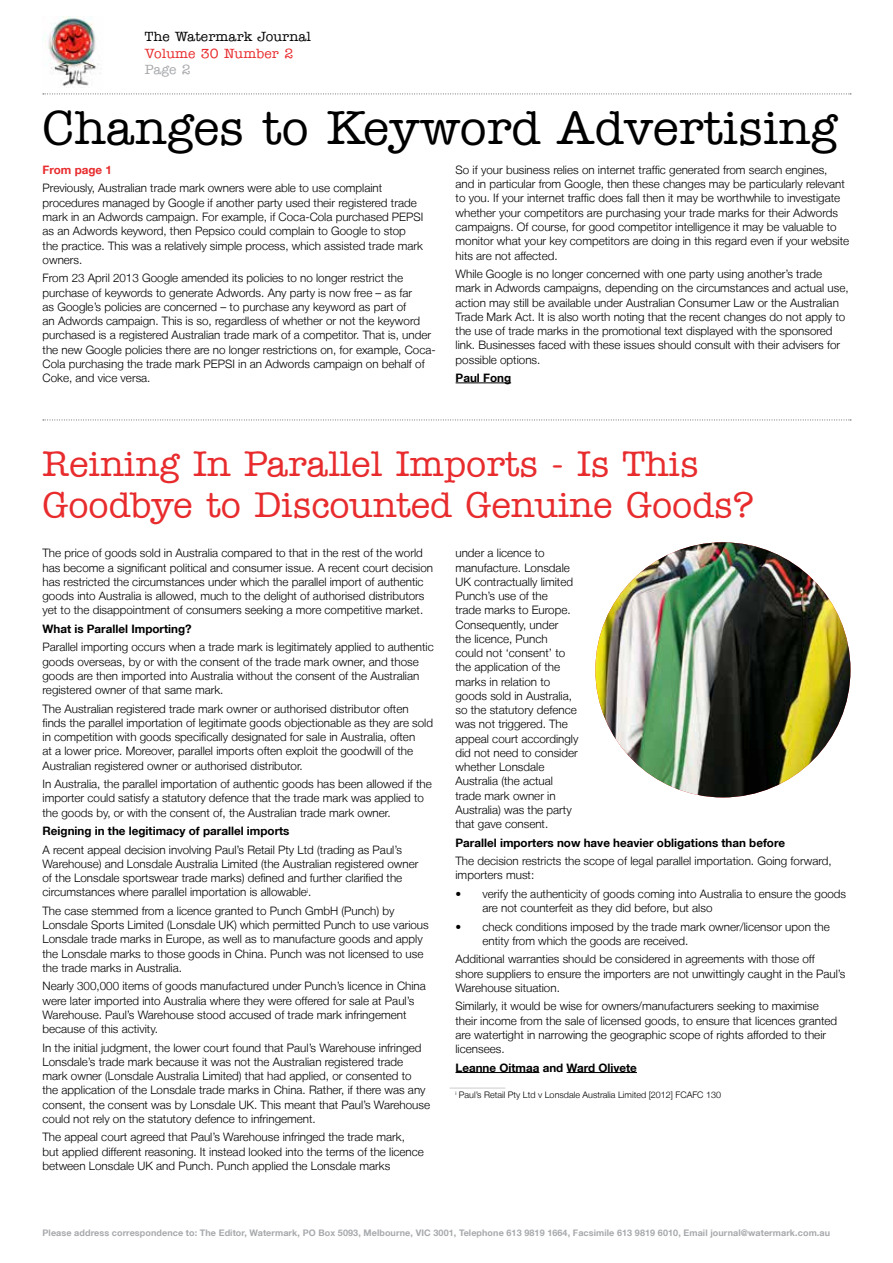
<style>
.page{position:relative;width:893px;height:1263px;background:#fff}
.page>*{position:absolute;margin:0;border:0;box-sizing:border-box;transform-origin:0 0}
.t1{font:500 48px "American Typewriter";color:#000}
.t2{font:500 36px/40.5px "American Typewriter";color:#e82c2e}
.t3{font:500 13.5px "American Typewriter";letter-spacing:.01em;color:#000}
.t4{font:500 13.5px "American Typewriter";letter-spacing:.01em;color:#e82c2e}
.t5{font:500 13.5px "American Typewriter";color:#a7a9ac}
.t6{font:300 11.7px/14.2px "Helvetica Neue LT";color:#000}
.t7{font:700 11.7px "Helvetica Neue LT";color:#000}
.t8{font:700 11.7px "Helvetica Neue LT";color:#e82c2e}
.t9{font:700 9px "Helvetica Neue LT";letter-spacing:.01em;color:#a7a9ac}
.t10{font:300 9px "Helvetica Neue LT";color:#000}
</style>
<div class="page">
<img style="left:48px;top:16px;width:53px;height:71px">
<svg style="left:43px;top:94px;width:808px;height:1px"></svg>
<svg style="left:43px;top:420px;width:808px;height:1px"></svg>
<hr style="left:456px;top:383px;width:55px;height:1px;background:#000">
<hr style="left:455px;top:1072px;width:84px;height:1px;background:#000">
<hr style="left:567px;top:1072px;width:70px;height:1px;background:#000">
<hr style="left:450px;top:1087px;width:55px;height:2px;background:#dcddde">
<img style="left:595px;top:542px;width:255px;height:255px;border-radius:128px">
<p class="t3" style="left:145px;top:29px;width:168px">The Watermark Journal</p>
<p class="t4" style="left:145px;top:46px;width:150px">Volume 30 Number 2</p>
<p class="t5" style="left:145px;top:62px;width:47px">Page 2</p>
<h1 class="t1" style="left:43px;top:100px;width:796px">Changes to Keyword Advertising</h1>
<p class="t8" style="left:43px;top:163px;width:71px">From page 1</p>
<p class="t6" style="left:43px;top:181px;width:382px">Previously, Australian trade mark owners were able to use complaint procedures managed by Google if another party used their registered trade mark in an Adwords campaign. For example, if Coca-Cola purchased PEPSI as an Adwords keyword, then Pepsico could complain to Google to stop the practice. This was a relatively simple process, which assisted trade mark owners.</p>
<p class="t6" style="left:43px;top:271px;width:395px">From 23 April 2013 Google amended its policies to no longer restrict the purchase of keywords to generate Adwords. Any party is now free – as far<br>as Google’s policies are concerned – to purchase any keyword as part of<br>an Adwords campaign. This is so, regardless of whether or not the keyword purchased is a registered Australian trade mark of a competitor. That is, under the new Google policies there are no longer restrictions on, for example, Coca-Cola purchasing the trade mark PEPSI in an Adwords campaign on behalf of Coke, and vice versa.</p>
<p class="t6" style="left:456px;top:162px;width:395px">So if your business relies on internet traffic generated from search engines, and in particular from Google, then these changes may be particularly relevant to you. If your internet traffic does fall then it may be worthwhile to investigate whether your competitors are purchasing your trade marks for their Adwords campaigns. Of course, for good competitor intelligence it may be valuable to monitor what your key competitors are doing in this regard even if your website hits are not affected.</p>
<p class="t6" style="left:456px;top:266px;width:394px">While Google is no longer concerned with one party using another’s trade mark in Adwords campaigns, depending on the circumstances and actual use, action may still be available under Australian Consumer Law or the Australian Trade Mark Act. It is also worth noting that the recent changes do not apply to the use of trade marks in the promotional text displayed with the sponsored link. Businesses faced with these issues should consult with their advisers for possible options.</p>
<p class="t7" style="left:456px;top:371px;width:57px">Paul Fong</p>
<h2 class="t2" style="left:43px;top:444px;width:713px">Reining In Parallel Imports - Is This<br>Goodbye to Discounted Genuine Goods?</h2>
<p class="t6" style="left:43px;top:546px;width:392px">The price of goods sold in Australia compared to that in the rest of the world has become a significant political and consumer issue. A recent court decision has restricted the circumstances under which the parallel import of authentic goods into Australia is allowed, much to the delight of authorised distributors yet to the disappointment of consumers seeking a more competitive market.</p>
<p class="t7" style="left:43px;top:621px;width:151px">What is Parallel Importing?</p>
<p class="t6" style="left:43px;top:640px;width:393px">Parallel importing occurs when a trade mark is legitimately applied to authentic goods overseas, by or with the consent of the trade mark owner, and those goods are then imported into Australia without the consent of the Australian registered owner of that same mark.</p>
<p class="t6" style="left:43px;top:701px;width:392px">The Australian registered trade mark owner or authorised distributor often finds the parallel importation of legitimate goods objectionable as they are sold in competition with goods specifically designated for sale in Australia, often<br>at a lower price. Moreover, parallel imports often exploit the goodwill of the Australian registered owner or authorised distributor.</p>
<p class="t6" style="left:43px;top:777px;width:391px">In Australia, the parallel importation of authentic goods has been allowed if the importer could satisfy a statutory defence that the trade mark was applied to the goods by, or with the consent of, the Australian trade mark owner.</p>
<p class="t7" style="left:43px;top:824px;width:248px">Reigning in the legitimacy of parallel imports</p>
<p class="t6" style="left:43px;top:842px;width:377px">A recent appeal decision involving Paul’s Retail Pty Ltd (trading as Paul’s Warehouse) and Lonsdale Australia Limited (the Australian registered owner of the Lonsdale sportswear trade marks) defined and further clarified the circumstances where parallel importation is allowable<sup>i</sup>.</p>
<p class="t6" style="left:43px;top:903px;width:388px">The case stemmed from a licence granted to Punch GmbH (Punch) by Lonsdale Sports Limited (Lonsdale UK) which permitted Punch to use various Lonsdale trade marks in Europe, as well as to manufacture goods and apply the Lonsdale marks to those goods in China. Punch was not licensed to use the trade marks in Australia.</p>
<p class="t6" style="left:43px;top:979px;width:385px">Nearly 300,000 items of goods manufactured under Punch’s licence in China were later imported into Australia where they were offered for sale at Paul’s Warehouse. Paul’s Warehouse stood accused of trade mark infringement because of this activity.</p>
<p class="t6" style="left:43px;top:1040px;width:389px">In the initial judgment, the lower court found that Paul’s Warehouse infringed Lonsdale’s trade mark because it was not the Australian registered trade mark owner (Lonsdale Australia Limited) that had applied, or consented to the application of the Lonsdale trade marks in China. Rather, if there was any consent, the consent was by Lonsdale UK. This meant that Paul’s Warehouse could not rely on the statutory defence to infringement.</p>
<p class="t6" style="left:43px;top:1130px;width:383px">The appeal court agreed that Paul’s Warehouse infringed the trade mark, but applied different reasoning. It instead looked into the terms of the licence between Lonsdale UK and Punch. Punch applied the Lonsdale marks</p>
<p class="t6" style="left:455px;top:546px;width:124px">under a licence to manufacture. Lonsdale<br>UK contractually limited<br>Punch’s use of the<br>trade marks to Europe.<br>Consequently, under<br>the licence, Punch<br>could not ‘consent’ to the application of the marks in relation to goods sold in Australia, so the statutory defence was not triggered. The appeal court accordingly did not need to consider whether Lonsdale<br>Australia (the actual trade mark owner in<br>Australia) was the party that gave consent.</p>
<p class="t7" style="left:455px;top:835px;width:331px">Parallel importers now have heavier obligations than before</p>
<p class="t6" style="left:455px;top:854px;width:378px">The decision restricts the scope of legal parallel importation. Going forward, importers must:</p>
<p class="t6" style="left:482px;top:886px;width:365px;text-indent:-27px">• verify the authenticity of goods coming into Australia to ensure the goods are not counterfeit as they did before, but also</p>
<p class="t6" style="left:482px;top:919px;width:349px;text-indent:-27px">• check conditions imposed by the trade mark owner/licensor upon the entity from which the goods are received.</p>
<p class="t6" style="left:455px;top:952px;width:391px">Additional warranties should be considered in agreements with those off<br>shore suppliers to ensure the importers are not unwittingly caught in the Paul’s<br>Warehouse situation.</p>
<p class="t6" style="left:455px;top:999px;width:383px">Similarly, it would be wise for owners/manufacturers seeking to maximise their income from the sale of licensed goods, to ensure that licences granted are watertight in narrowing the geographic scope of rights afforded to their licensees.</p>
<p class="t7" style="left:455px;top:1060px;width:183px">Leanne Oitmaa and Ward Olivete</p>
<p class="t10" style="left:455px;top:1089px;width:267px"><sup>i</sup> Paul’s Retail Pty Ltd v Lonsdale Australia Limited [2012] FCAFC 130</p>
<p class="t9" style="left:43px;top:1227px;width:789px">Please address correspondence to: The Editor, Watermark, PO Box 5093, Melbourne, VIC 3001, Telephone 613 9819 1664, Facsimile 613 9819 6010, Email journal@watermark.com.au</p>
</div>
